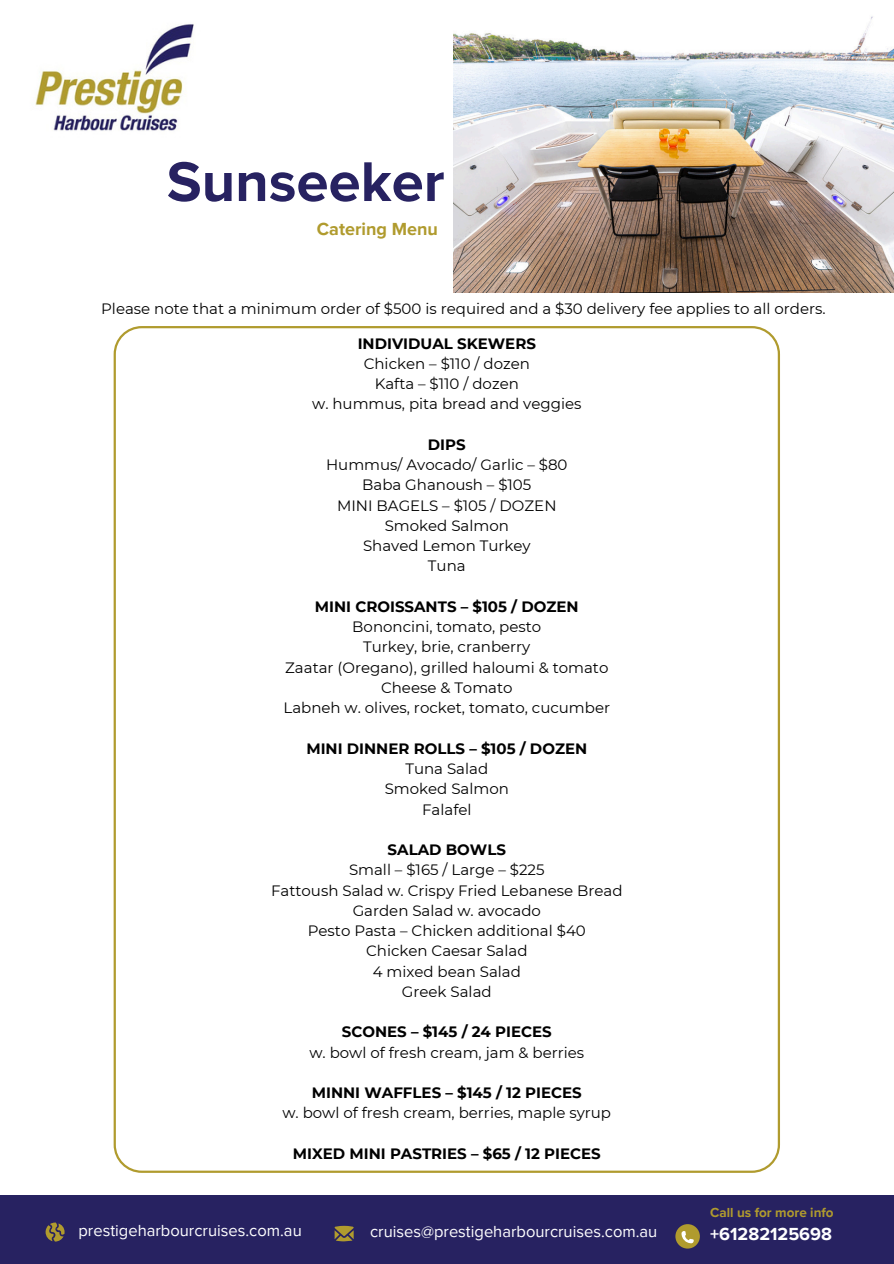
<style>
.page{position:relative;width:894px;height:1264px;background:#fff}
.page>*{position:absolute;margin:0;border:0;box-sizing:border-box;transform-origin:0 0}
.t1{font:700 57.9px "Proxima Nova";color:#272261}
.t2{font:700 18px "Proxima Nova";color:#fff}
.t3{font:700 18px "Proxima Nova";color:#b09b2e}
.t4{font:16.5px "Proxima Nova";color:#fff}
.t5{font:15px/20.2px "Montserrat";color:#000;text-align:center}
.t6{font:700 15px "Montserrat";color:#000}
.t7{font:700 13.5px "Proxima Nova";color:#b09b2e}
.s1{font-weight:700}
</style>
<div class="page">
<div style="left:0;top:1195px;width:893px;height:68px;background:#272261"></div>
<svg style="left:46px;top:1222px;width:19px;height:19px"></svg>
<svg style="left:334px;top:1225px;width:19px;height:16px"></svg>
<svg style="left:675px;top:1224px;width:24px;height:24px"></svg>
<svg style="left:681px;top:1230px;width:12px;height:13px"></svg>
<img style="left:35px;top:24px;width:159px;height:107px">
<svg style="left:114px;top:326px;width:665px;height:846px"></svg>
<img style="left:453px;top:16px;width:440px;height:276px">
<h3 class="t1" style="left:167px;top:148px;width:279px">Sunseeker</h3>
<p class="t3" style="left:317px;top:218px;width:122px">Catering Menu</p>
<p class="t5" style="left:101px;top:298px;width:725px">Please note that a minimum order of $500 is required and a $30 delivery fee applies to all orders.</p>
<h1 class="t5" style="left:312px;top:333px;width:271px"><span class="s1">INDIVIDUAL SKEWERS<br></span>Chicken – $110 / dozen<br>Kafta – $110 / dozen<br>w. hummus, pita bread and veggies</h1>
<h2 class="t5" style="left:326px;top:434px;width:243px"><span class="s1">DIPS<br></span>Hummus/ Avocado/ Garlic – $80<br>Baba Ghanoush – $105<br>MINI BAGELS – $105 / DOZEN<br>Smoked Salmon<br>Shaved Lemon Turkey<br>Tuna</h2>
<p class="t5" style="left:283px;top:596px;width:328px"><span class="s1">MINI CROISSANTS – $105 / DOZEN<br></span>Bononcini, tomato, pesto<br>Turkey, brie, cranberry<br>Zaatar (Oregano), grilled haloumi &amp; tomato<br>Cheese &amp; Tomato<br>Labneh w. olives, rocket, tomato, cucumber</p>
<h5 class="t5" style="left:306px;top:738px;width:282px"><span class="s1">MINI DINNER ROLLS – $105 / DOZEN<br></span>Tuna Salad<br>Smoked Salmon<br>Falafel</h5>
<h5 class="t5" style="left:271px;top:839px;width:353px"><span class="s1">SALAD BOWLS<br></span>Small – $165 / Large – $225<br>Fattoush Salad w. Crispy Fried Lebanese Bread<br>Garden Salad w. avocado<br>Pesto Pasta – Chicken additional $40<br>Chicken Caesar Salad<br>4 mixed bean Salad<br>Greek Salad</h5>
<h5 class="t5" style="left:309px;top:1021px;width:276px"><span class="s1">SCONES – $145 / 24 PIECES<br></span>w. bowl of fresh cream, jam &amp; berries</h5>
<h5 class="t5" style="left:282px;top:1082px;width:330px"><span class="s1">MINNI WAFFLES – $145 / 12 PIECES<br></span>w. bowl of fresh cream, berries, maple syrup</h5>
<h5 class="t6" style="left:293px;top:1144px;width:309px">MIXED MINI PASTRIES – $65 / 12 PIECES</h5>
<h5 class="t7" style="left:710px;top:1204px;width:125px">Call us for more info</h5>
<h4 class="t4" style="left:78px;top:1220px;width:225px">prestigeharbourcruises.com.au</h4>
<h3 class="t4" style="left:370px;top:1221px;width:289px">cruises@prestigeharbourcruises.com.au</h3>
<h5 class="t2" style="left:710px;top:1223px;width:123px">+61282125698</h5>
</div>
